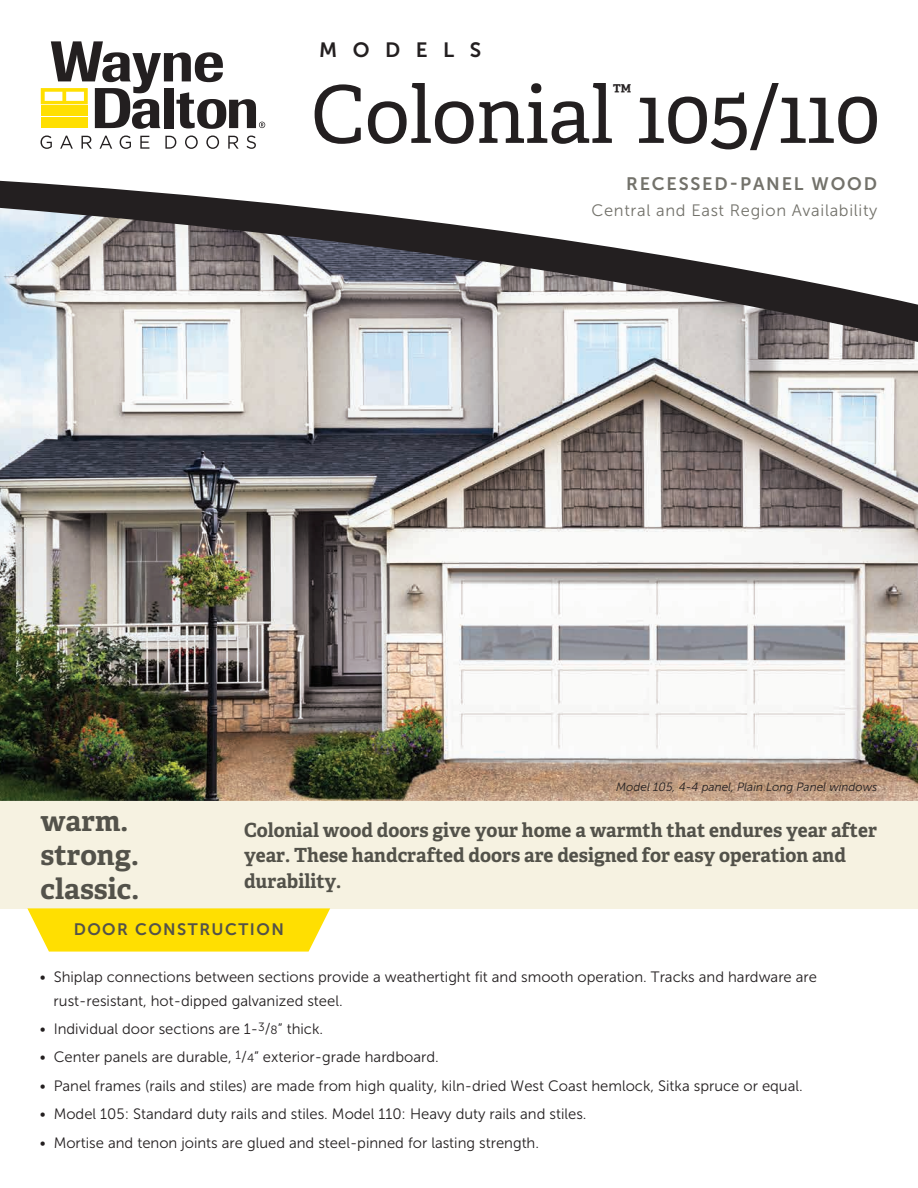
<style>
.page{position:relative;width:918px;height:1188px;background:#fff}
.page>*{position:absolute;margin:0;border:0;box-sizing:border-box;transform-origin:0 0}
.t1{font:79.35px "Adelle PE";letter-spacing:-.01em;color:#231f20}
.t2{font:700 28.65px/34px "Adelle PE";color:#53524a}
.t3{font:700 21.9px "Adelle PE";color:#231f20}
.t4{font:20.7px "Museo Sans 700";letter-spacing:.75em;color:#231f20}
.t5{font:700 19.5px/25.5px "Adelle PE";color:#53524a}
.t6{font:18px "Museo Sans 700";letter-spacing:.1em;color:#73726b}
.t7{font:16.5px "Museo Sans 300";letter-spacing:.04em;color:#73726b}
.t8{font:16.5px "Museo Sans 700";letter-spacing:.09em;color:#53524a}
.t9{font:15px/24px "Museo Sans 300";color:#231f20}
.t10{font:italic 12px "Museo Sans 300";color:#231f20}
.s1{font-size:12px}
</style>
<div class="page">
<img style="left:0;top:370px;width:918px;height:431px">
<div style="left:0;top:801px;width:918px;height:107px;background:#f6f2e1"></div>
<svg style="left:27px;top:908px;width:303px;height:44px;background:#fee117"></svg>
<svg style="left:40px;top:135px;width:12px;height:14px"></svg>
<svg style="left:60px;top:136px;width:13px;height:13px"></svg>
<svg style="left:82px;top:136px;width:10px;height:13px"></svg>
<svg style="left:100px;top:136px;width:12px;height:13px"></svg>
<svg style="left:120px;top:135px;width:11px;height:14px"></svg>
<svg style="left:140px;top:136px;width:9px;height:13px"></svg>
<svg style="left:165px;top:136px;width:11px;height:13px"></svg>
<svg style="left:185px;top:135px;width:13px;height:14px"></svg>
<svg style="left:206px;top:135px;width:13px;height:14px"></svg>
<svg style="left:228px;top:136px;width:11px;height:13px"></svg>
<svg style="left:247px;top:136px;width:9px;height:13px"></svg>
<svg style="left:41px;top:41px;width:224px;height:88px"></svg>
<svg style="left:0;top:180px;width:918px;height:190px"></svg>
<h3 class="t4" style="left:319px;top:38px;width:163px">MODELS</h3>
<h1 class="t1" style="left:311px;top:57px;width:571px">Colonial 105/110</h1>
<h3 class="t3" style="left:613px;top:76px;width:20px">™</h3>
<p class="t6" style="left:626px;top:174px;width:252px">RECESSED-PANEL WOOD</p>
<p class="t7" style="left:591px;top:202px;width:288px">Central and East Region Availability</p>
<h2 class="t2" style="left:40px;top:802px;width:100px">warm. strong. classic.</h2>
<p class="t10" style="left:616px;top:781px;width:263px">Model 105, 4-4 panel, Plain Long Panel windows</p>
<h3 class="t5" style="left:244px;top:816px;width:634px">Colonial wood doors give your home a warmth that endures year after year. These handcrafted doors are designed for easy operation and durability.</h3>
<p class="t8" style="left:74px;top:920px;width:212px">DOOR CONSTRUCTION</p>
<p class="t9" style="left:54px;top:965px;width:765px;text-indent:-14px">• Shiplap connections between sections provide a weathertight fit and smooth operation. Tracks and hardware are rust-resistant, hot-dipped galvanized steel.</p>
<p class="t9" style="left:40px;top:1017px;width:285px">• Individual door sections are 1-<sup>3</sup>/<span class="s1">8</span>” thick.</p>
<p class="t9" style="left:40px;top:1045px;width:401px">• Center panels are durable, <sup>1</sup>/<span class="s1">4</span>” exterior-grade hardboard.</p>
<p class="t9" style="left:40px;top:1074px;width:765px">• Panel frames (rails and stiles) are made from high quality, kiln-dried West Coast hemlock, Sitka spruce or equal.</p>
<p class="t9" style="left:40px;top:1102px;width:548px">• Model 105: Standard duty rails and stiles. Model 110: Heavy duty rails and stiles.</p>
<p class="t9" style="left:40px;top:1130px;width:501px">• Mortise and tenon joints are glued and steel-pinned for lasting strength.</p>
</div>
